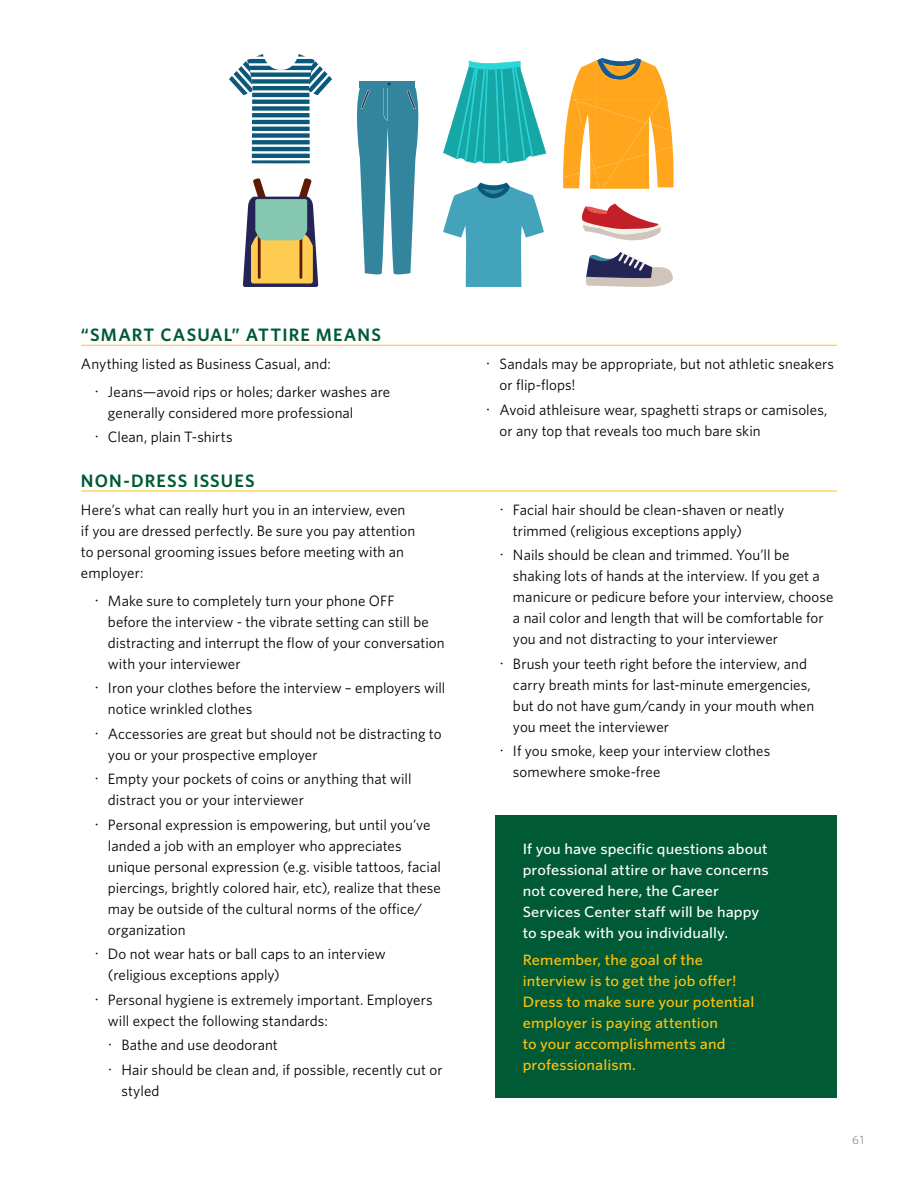
<style>
.page{position:relative;width:918px;height:1188px;background:#fff}
.page>*{position:absolute;margin:0;border:0;box-sizing:border-box;transform-origin:0 0}
.t1{font:600 18px "Whitney";letter-spacing:.06em;color:#005a36}
.t2{font:15px/21px "Whitney";letter-spacing:.005em;color:#000}
.t3{font:500 15px/21px "Whitney";letter-spacing:.005em;color:#fff;scale:1.09 1}
.t4{font:500 15px/21px "Whitney";letter-spacing:.005em;color:#ffc20e;scale:1.09 1}
.t5{font:300 12px "Whitney";color:#6c6b6c}
</style>
<div class="page">
<div style="left:496px;top:815px;width:341px;height:282px;background:#005a36"></div>
<hr style="left:81px;top:491px;width:756px;height:1px;background:#ffc20e">
<hr style="left:81px;top:345px;width:756px;height:1px;background:#ffc20e">
<div style="left:360px;top:81px;width:55px;height:6px;background:#33859e"></div>
<svg style="left:357px;top:83px;width:62px;height:192px"></svg>
<svg style="left:443px;top:60px;width:103px;height:103px"></svg>
<svg style="left:243px;top:178px;width:75px;height:109px"></svg>
<svg style="left:229px;top:54px;width:103px;height:109px"></svg>
<svg style="left:563px;top:58px;width:111px;height:131px"></svg>
<svg style="left:582px;top:204px;width:79px;height:37px"></svg>
<svg style="left:586px;top:252px;width:87px;height:35px"></svg>
<svg style="left:443px;top:183px;width:101px;height:104px"></svg>
<h4 class="t1" style="left:81px;top:323px;width:302px">“SMART CASUAL” ATTIRE MEANS</h4>
<p class="t2" style="left:81px;top:353px;width:251px">Anything listed as Business Casual, and:</p>
<p class="t2" style="left:108px;top:381px;width:284px;text-indent:-14px">♦ Jeans—avoid rips or holes; darker washes are generally considered more professional</p>
<p class="t2" style="left:94px;top:426px;width:140px">♦ Clean, plain T-shirts</p>
<h4 class="t1" style="left:81px;top:469px;width:175px">NON-DRESS ISSUES</h4>
<p class="t2" style="left:81px;top:499px;width:336px">Here’s what can really hurt you in an interview, even if you are dressed perfectly. Be sure you pay attention to personal grooming issues before meeting with an employer:</p>
<p class="t2" style="left:108px;top:590px;width:338px;text-indent:-14px">♦ Make sure to completely turn your phone OFF<br>before the interview - the vibrate setting can still be distracting and interrupt the flow of your conversation with your interviewer</p>
<p class="t2" style="left:108px;top:677px;width:339px;text-indent:-14px">♦ Iron your clothes before the interview – employers will notice wrinkled clothes</p>
<p class="t2" style="left:108px;top:723px;width:335px;text-indent:-14px">♦ Accessories are great but should not be distracting to you or your prospective employer</p>
<p class="t2" style="left:108px;top:768px;width:305px;text-indent:-14px">♦ Empty your pockets of coins or anything that will distract you or your interviewer</p>
<p class="t2" style="left:108px;top:814px;width:334px;text-indent:-13px">♦ Personal expression is empowering, but until you’ve landed a job with an employer who appreciates unique personal expression (e.g. visible tattoos, facial piercings, brightly colored hair, etc), realize that these may be outside of the cultural norms of the office/ organization</p>
<p class="t2" style="left:108px;top:943px;width:279px;text-indent:-14px">♦ Do not wear hats or ball caps to an interview (religious exceptions apply)</p>
<p class="t2" style="left:108px;top:989px;width:326px;text-indent:-14px">♦ Personal hygiene is extremely important. Employers will expect the following standards:</p>
<p class="t2" style="left:108px;top:1034px;width:171px">♦ Bathe and use deodorant</p>
<p class="t2" style="left:121px;top:1059px;width:323px;text-indent:-14px">♦ Hair should be clean and, if possible, recently cut or styled</p>
<p class="t2" style="left:499px;top:353px;width:336px;text-indent:-14px">♦ Sandals may be appropriate, but not athletic sneakers or flip-flops!</p>
<p class="t2" style="left:499px;top:399px;width:329px;text-indent:-14px">♦ Avoid athleisure wear, spaghetti straps or camisoles, or any top that reveals too much bare skin</p>
<p class="t2" style="left:513px;top:499px;width:273px;text-indent:-14px">♦ Facial hair should be clean-shaven or neatly trimmed (religious exceptions apply)</p>
<p class="t2" style="left:513px;top:544px;width:322px;text-indent:-14px">♦ Nails should be clean and trimmed. You’ll be shaking lots of hands at the interview. If you get a manicure or pedicure before your interview, choose a nail color and length that will be comfortable for you and not distracting to your interviewer</p>
<p class="t2" style="left:513px;top:653px;width:303px;text-indent:-14px">♦ Brush your teeth right before the interview, and carry breath mints for last-minute emergencies, but do not have gum/candy in your mouth when you meet the interviewer</p>
<p class="t2" style="left:513px;top:740px;width:259px;text-indent:-14px">♦ If you smoke, keep your interview clothes somewhere smoke-free</p>
<p class="t3" style="left:523px;top:838px;width:227px">If you have specific questions about professional attire or have concerns not covered here, the Career Services Center staff will be happy to speak with you individually.</p>
<p class="t4" style="left:523px;top:949px;width:214px">Remember, the goal of the interview is to get the job offer!<br>Dress to make sure your potential employer is paying attention<br>to your accomplishments and professionalism.</p>
<p class="t5" style="left:852px;top:1131px;width:13px">61</p>
</div>
